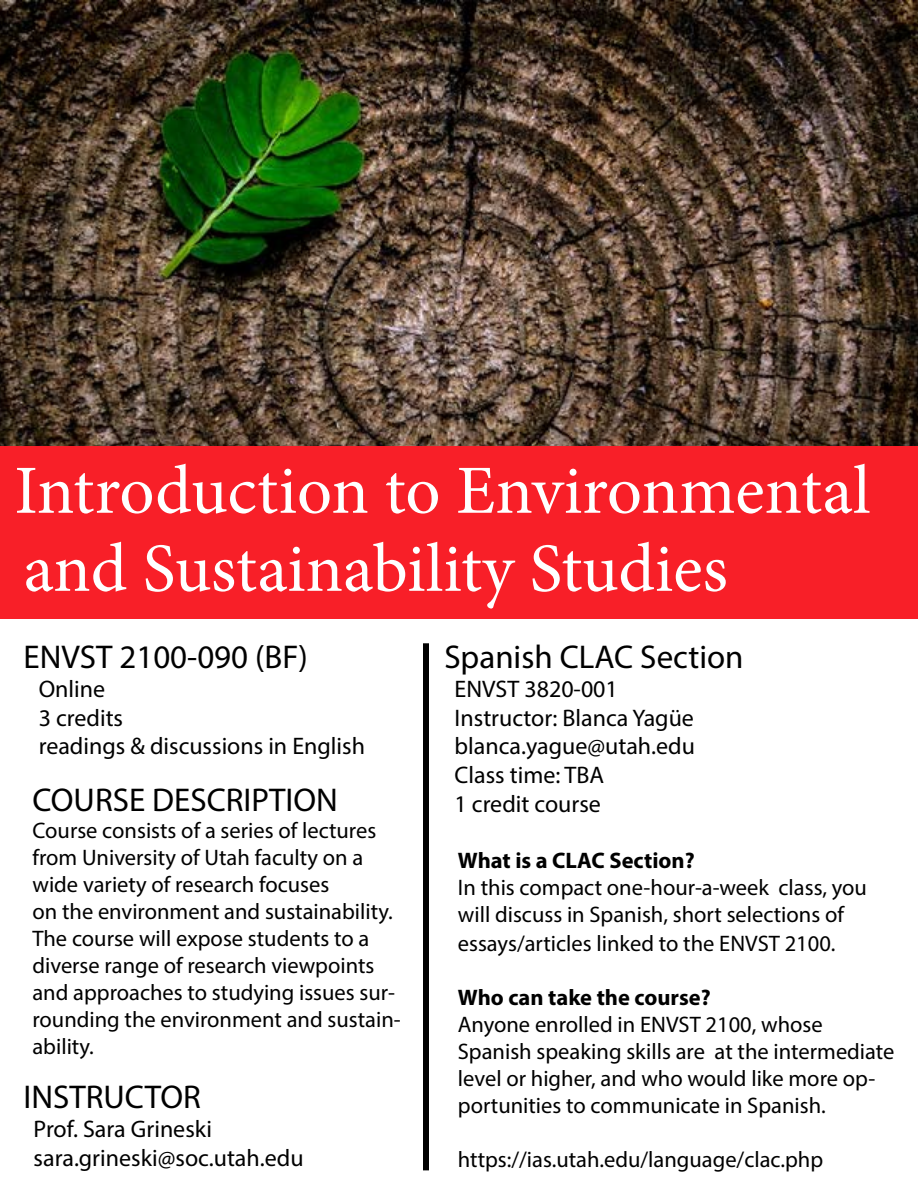
<style>
.page{position:relative;width:918px;height:1188px;background:#fff}
.page>*{position:absolute;margin:0;border:0;box-sizing:border-box;transform-origin:0 0}
.t1{font:69px/78px "Minion Pro";letter-spacing:-.005em;color:#fff}
.t2{font:33px "Myriad Pro";color:#000}
.t3{font:24px/28.8px "Myriad Pro";color:#000}
.t4{font:22.5px/27px "Myriad Pro";color:#000}
.t5{font:700 22.5px "Myriad Pro";color:#000}
</style>
<div class="page">
<img style="left:0;top:0;width:918px;height:446px">
<div style="left:423px;top:643px;width:6px;height:527px;background:#000"></div>
<div style="left:0;top:446px;width:918px;height:173px;background:#f81f28"></div>
<h1 class="t1" style="left:14px;top:452px;width:858px">Introduction to Environmental and Sustainability Studies</h1>
<h2 class="t2" style="left:23px;top:637px;width:286px">ENVST 2100-090 (BF)</h2>
<p class="t3" style="left:39px;top:674px;width:328px">Online<br>3 credits<br>readings &amp; discussions in English</p>
<h2 class="t2" style="left:32px;top:780px;width:307px">COURSE DESCRIPTION</h2>
<p class="t4" style="left:32px;top:817px;width:370px">Course consists of a series of lectures from University of Utah faculty on a wide variety of research focuses<br>on the environment and sustainability.<br>The course will expose students to a diverse range of research viewpoints and approaches to studying issues sur&shy;rounding the environment and sustain&shy;ability.</p>
<h2 class="t2" style="left:23px;top:1077px;width:179px">INSTRUCTOR</h2>
<p class="t3" style="left:34px;top:1114px;width:271px">Prof. Sara Grineski sara.grineski@soc.utah.edu</p>
<h2 class="t2" style="left:444px;top:637px;width:301px">Spanish CLAC Section</h2>
<p class="t3" style="left:455px;top:674px;width:242px">ENVST 3820-001<br>Instructor: Blanca Yagüe blanca.yague@utah.edu<br>Class time: TBA<br>1 credit course</p>
<p class="t5" style="left:458px;top:846px;width:238px">What is a CLAC Section?</p>
<p class="t4" style="left:458px;top:873px;width:411px;line-height:27.9px">In this compact one-hour-a-week class, you will discuss in Spanish, short selections of essays/articles linked to the ENVST 2100.</p>
<p class="t5" style="left:458px;top:982px;width:254px">Who can take the course?</p>
<p class="t4" style="left:458px;top:1010px;width:438px">Anyone enrolled in ENVST 2100, whose Spanish speaking skills are at the intermediate level or higher, and who would like more op&shy;portunities to communicate in Spanish.</p>
<p class="t4" style="left:458px;top:1145px;width:367px">https://ias.utah.edu/language/clac.php</p>
</div>
